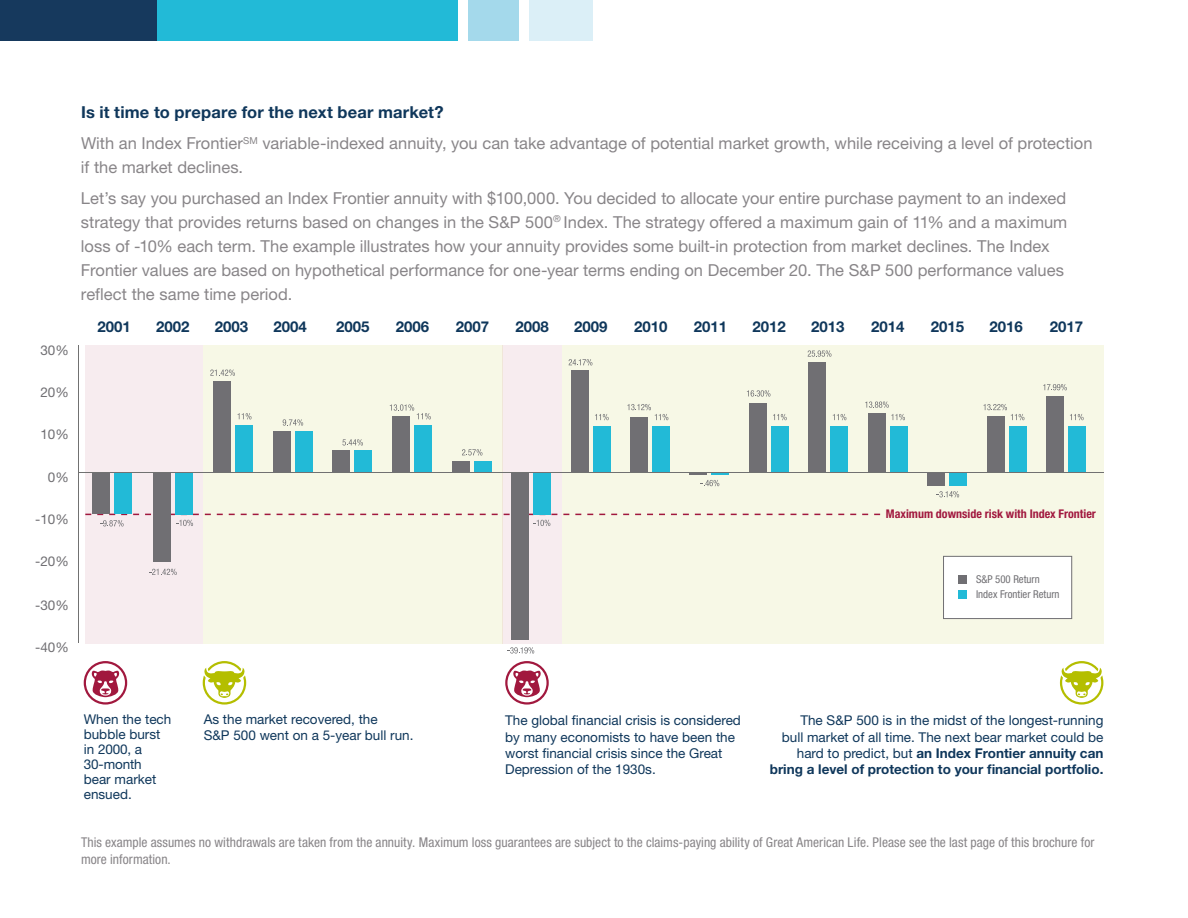
<style>
.page{position:relative;width:1188px;height:918px;background:#fff}
.page>*{position:absolute;margin:0;border:0;box-sizing:border-box;transform-origin:0 0}
.t1{font:16.5px/24px "Helvetica Neue LT Std";color:#888588}
.t2{font:700 15px "Helvetica Neue LT Std";color:#0f375b}
.t3{font:13.5px/16.2px "Helvetica Neue LT Std";color:#0f375b}
.t4{font:condensed 13.5px/16.5px "Helvetica Neue LT Std";letter-spacing:.005em;color:#888588}
.t5{font:13.5px "Helvetica Neue LT Std";color:#706f73}
.t6{font:700 condensed 12px "Helvetica Neue LT Std";color:#a1183e}
.t7{font:condensed 10.8px/15.1px "Helvetica Neue LT Std";color:#706f73}
.s1{font-weight:700;color:#0f375b}
.s2{font-weight:700}
</style>
<div class="page">
<div style="left:85px;top:345px;width:118px;height:298px;background:#f7ecef"></div>
<div style="left:203px;top:345px;width:299px;height:298px;background:#f7f8e6"></div>
<div style="left:502px;top:345px;width:60px;height:298px;background:#f7ecef"></div>
<div style="left:562px;top:345px;width:541px;height:298px;background:#f7f8e6"></div>
<div style="left:469px;top:0;width:50px;height:40px;background:#a4d9eb"></div>
<div style="left:529px;top:0;width:64px;height:40px;background:#dbeff7"></div>
<div style="left:0;top:0;width:160px;height:40px;background:#16395d"></div>
<div style="left:158px;top:0;width:300px;height:40px;background:#22bad7"></div>
<div style="left:511px;top:473px;width:18px;height:167px;background:#706f73"></div>
<div style="left:533px;top:473px;width:18px;height:42px;background:#22bad7"></div>
<div style="left:571px;top:370px;width:17px;height:103px;background:#706f73"></div>
<div style="left:593px;top:426px;width:17px;height:47px;background:#22bad7"></div>
<div style="left:630px;top:417px;width:18px;height:56px;background:#706f73"></div>
<div style="left:652px;top:426px;width:18px;height:47px;background:#22bad7"></div>
<div style="left:452px;top:461px;width:18px;height:12px;background:#706f73"></div>
<div style="left:474px;top:461px;width:18px;height:12px;background:#22bad7"></div>
<div style="left:333px;top:450px;width:17px;height:23px;background:#706f73"></div>
<div style="left:355px;top:450px;width:17px;height:23px;background:#22bad7"></div>
<div style="left:273px;top:431px;width:17px;height:42px;background:#706f73"></div>
<div style="left:295px;top:431px;width:17px;height:42px;background:#22bad7"></div>
<div style="left:213px;top:382px;width:18px;height:91px;background:#706f73"></div>
<div style="left:235px;top:425px;width:18px;height:48px;background:#22bad7"></div>
<div style="left:175px;top:472px;width:18px;height:43px;background:#22bad7"></div>
<div style="left:114px;top:472px;width:18px;height:41px;background:#22bad7"></div>
<div style="left:92px;top:472px;width:18px;height:41px;background:#706f73"></div>
<div style="left:153px;top:472px;width:18px;height:90px;background:#706f73"></div>
<div style="left:392px;top:416px;width:18px;height:57px;background:#706f73"></div>
<div style="left:414px;top:425px;width:18px;height:48px;background:#22bad7"></div>
<div style="left:749px;top:403px;width:18px;height:70px;background:#706f73"></div>
<div style="left:771px;top:426px;width:18px;height:47px;background:#22bad7"></div>
<div style="left:808px;top:362px;width:18px;height:111px;background:#706f73"></div>
<div style="left:830px;top:426px;width:18px;height:47px;background:#22bad7"></div>
<div style="left:868px;top:414px;width:17px;height:59px;background:#706f73"></div>
<div style="left:890px;top:426px;width:18px;height:47px;background:#22bad7"></div>
<div style="left:927px;top:473px;width:18px;height:13px;background:#706f73"></div>
<div style="left:949px;top:473px;width:18px;height:13px;background:#22bad7"></div>
<div style="left:987px;top:416px;width:17px;height:57px;background:#706f73"></div>
<div style="left:1009px;top:426px;width:17px;height:47px;background:#22bad7"></div>
<div style="left:1046px;top:396px;width:18px;height:77px;background:#706f73"></div>
<div style="left:1068px;top:426px;width:18px;height:47px;background:#22bad7"></div>
<hr style="left:78px;top:473px;width:1px;height:170px;background:#717171">
<hr style="left:78px;top:345px;width:1px;height:127px;background:#717171">
<hr style="left:79px;top:472px;width:1024px;height:1px;background:#717171">
<svg style="left:507px;top:647px;width:27px;height:7px"></svg>
<svg style="left:569px;top:359px;width:23px;height:6px"></svg>
<svg style="left:808px;top:350px;width:23px;height:7px"></svg>
<svg style="left:833px;top:414px;width:13px;height:6px"></svg>
<svg style="left:865px;top:401px;width:24px;height:7px"></svg>
<svg style="left:891px;top:414px;width:14px;height:6px"></svg>
<svg style="left:983px;top:404px;width:41px;height:16px"></svg>
<svg style="left:1043px;top:384px;width:24px;height:6px"></svg>
<svg style="left:1070px;top:414px;width:14px;height:6px"></svg>
<svg style="left:747px;top:390px;width:23px;height:7px"></svg>
<svg style="left:773px;top:414px;width:14px;height:6px"></svg>
<svg style="left:690px;top:473px;width:39px;height:13px"></svg>
<svg style="left:937px;top:491px;width:22px;height:6px"></svg>
<svg style="left:595px;top:414px;width:14px;height:6px"></svg>
<svg style="left:627px;top:404px;width:41px;height:16px"></svg>
<svg style="left:462px;top:449px;width:20px;height:7px"></svg>
<svg style="left:342px;top:439px;width:21px;height:7px"></svg>
<svg style="left:283px;top:419px;width:20px;height:7px"></svg>
<svg style="left:237px;top:413px;width:14px;height:6px"></svg>
<svg style="left:390px;top:404px;width:41px;height:15px"></svg>
<svg style="left:210px;top:370px;width:25px;height:6px"></svg>
<svg style="left:149px;top:569px;width:28px;height:6px"></svg>
<svg style="left:85px;top:514px;width:795px;height:12px"></svg>
<div style="left:943px;top:556px;width:129px;height:63px;background:#fff;border:1px solid #706f73"></div>
<div style="left:958px;top:575px;width:9px;height:9px;background:#706f73"></div>
<div style="left:958px;top:591px;width:9px;height:8px;background:#22bad7"></div>
<div style="left:505px;top:661px;width:44px;height:44px;border:2px solid #a1183e;border-radius:50%"></div>
<div style="left:84px;top:661px;width:43px;height:44px;border:2px solid #a1183e;border-radius:50%"></div>
<div style="left:203px;top:661px;width:43px;height:44px;border:2px solid #b4be00;border-radius:50%"></div>
<div style="left:1060px;top:661px;width:43px;height:44px;border:2px solid #b4be00;border-radius:50%"></div>
<svg style="left:513px;top:670px;width:28px;height:27px"></svg>
<svg style="left:91px;top:670px;width:29px;height:27px"></svg>
<svg style="left:202px;top:661px;width:45px;height:37px"></svg>
<svg style="left:1059px;top:661px;width:45px;height:37px"></svg>
<p class="t5" style="left:40px;top:342px;width:30px">30%</p>
<p class="t5" style="left:40px;top:384px;width:30px">20%</p>
<p class="t5" style="left:40px;top:426px;width:30px">10%</p>
<p class="t5" style="left:48px;top:469px;width:23px">0%</p>
<p class="t5" style="left:35px;top:511px;width:35px">-10%</p>
<p class="t5" style="left:35px;top:553px;width:35px">-20%</p>
<p class="t5" style="left:35px;top:597px;width:35px">-30%</p>
<p class="t5" style="left:35px;top:639px;width:35px">-40%</p>
<p class="t1" style="left:81px;top:97px;width:1013px;line-height:30.8px"><span class="s1">Is it time to prepare for the next bear market?<br></span>With an Index Frontier<sup>SM</sup> variable-indexed annuity, you can take advantage of potential market growth, while receiving a level of protection</p>
<p class="t1" style="left:81px;top:152px;width:987px;line-height:30.8px">if the market declines.<br>Let’s say you purchased an Index Frontier annuity with $100,000. You decided to allocate your entire purchase payment to an indexed</p>
<p class="t1" style="left:81px;top:210px;width:988px">strategy that provides returns based on changes in the S&amp;P 500<sup>®</sup> Index. The strategy offered a maximum gain of 11% and a maximum loss of -10% each term. The example illustrates how your annuity provides some built-in protection from market declines. The Index Frontier values are based on hypothetical performance for one-year terms ending on December 20. The S&amp;P 500 performance values reflect the same time period.</p>
<p class="t2" style="left:97px;top:317px;width:35px">2001</p>
<p class="t2" style="left:156px;top:317px;width:35px">2002</p>
<p class="t2" style="left:215px;top:317px;width:35px">2003</p>
<p class="t2" style="left:273px;top:317px;width:35px">2004</p>
<p class="t2" style="left:336px;top:317px;width:35px">2005</p>
<p class="t2" style="left:396px;top:317px;width:35px">2006</p>
<p class="t2" style="left:456px;top:317px;width:35px">2007</p>
<p class="t2" style="left:516px;top:317px;width:35px">2008</p>
<p class="t2" style="left:574px;top:317px;width:35px">2009</p>
<p class="t2" style="left:634px;top:317px;width:35px">2010</p>
<p class="t2" style="left:694px;top:317px;width:35px">2011</p>
<p class="t2" style="left:753px;top:317px;width:35px">2012</p>
<p class="t2" style="left:811px;top:317px;width:35px">2013</p>
<p class="t2" style="left:871px;top:317px;width:35px">2014</p>
<p class="t2" style="left:931px;top:317px;width:35px">2015</p>
<p class="t2" style="left:990px;top:317px;width:35px">2016</p>
<p class="t2" style="left:1050px;top:317px;width:35px">2017</p>
<p class="t6" style="left:886px;top:506px;width:212px">Maximum downside risk with Index Frontier</p>
<p class="t7" style="left:976px;top:572px;width:85px">S&amp;P 500 Return<br>Index Frontier Return</p>
<p class="t3" style="left:84px;top:711px;width:89px;line-height:15px">When the tech bubble burst in 2000, a<br>30-month bear market ensued.</p>
<p class="t3" style="left:204px;top:710px;width:211px">As the market recovered, the<br>S&amp;P 500 went on a 5-year bull run.</p>
<p class="t3" style="left:770px;top:712px;width:335px;text-align:right">The S&amp;P 500 is in the midst of the longest-running<br>bull market of all time. The next bear market could be hard to predict, but <span class="s2">an Index Frontier annuity can bring a level of protection to your financial portfolio.</span></p>
<p class="t3" style="left:505px;top:712px;width:237px">The global financial crisis is considered by many economists to have been the worst financial crisis since the Great Depression of the 1930s.</p>
<p class="t4" style="left:81px;top:834px;width:1015px">This example assumes no withdrawals are taken from the annuity. Maximum loss guarantees are subject to the claims-paying ability of Great American Life. Please see the last page of this brochure for more information.</p>
</div>
